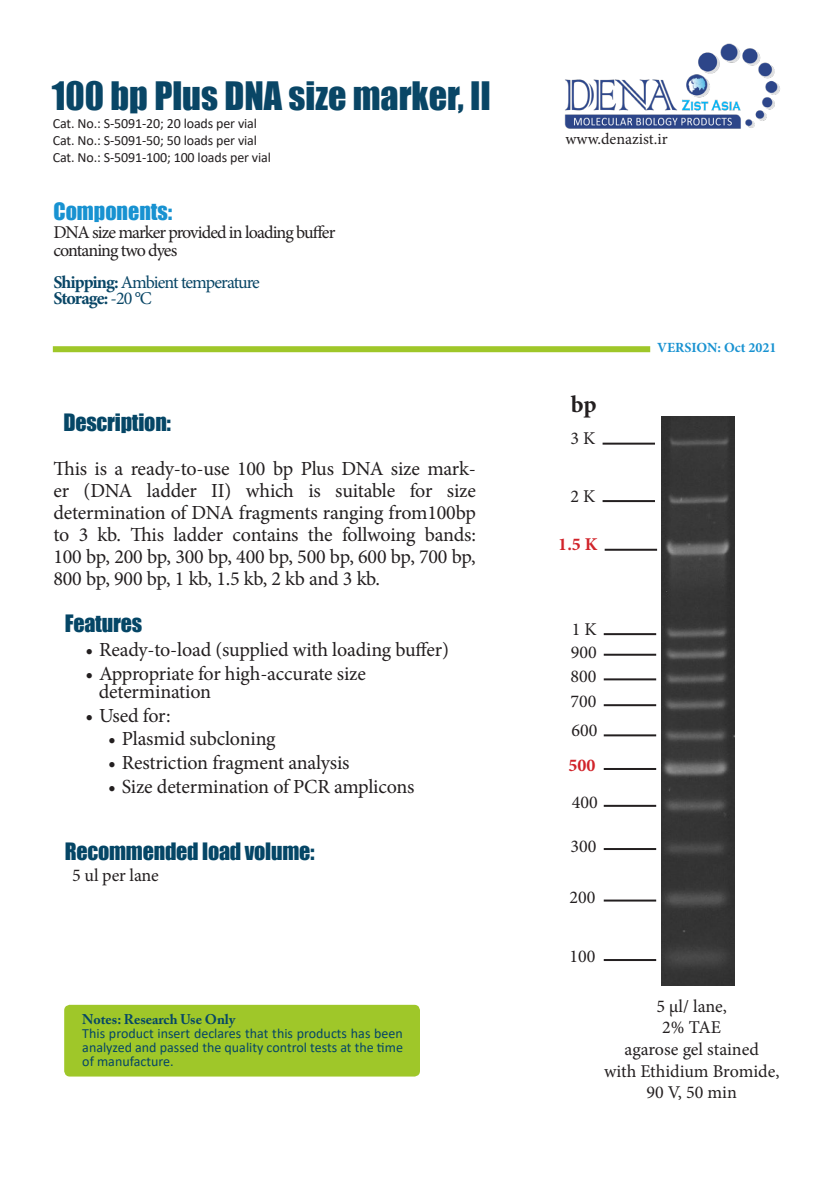
<style>
.page{position:relative;width:840px;height:1191px;background:#fff}
.page>*{position:absolute;margin:0;border:0;box-sizing:border-box;transform-origin:0 0}
.t1{font:36px "Impact";color:#094666}
.t2{font:700 24px "Minion Pro";color:#231f20}
.t3{font:22px "Impact";letter-spacing:-.01em;color:#054666}
.t4{font:22px "Impact";color:#1892d1}
.t5{font:20px/22px "Minion Pro";letter-spacing:-.01em;color:#231f20;text-align:justify}
.t6{font:18px "Minion Pro";letter-spacing:-.01em;color:#231f20}
.t7{font:18px/18px "Minion Pro";letter-spacing:-.05em;color:#231f20}
.t8{font:18px/16px "Minion Pro";letter-spacing:-.055em;color:#094666}
.t9{font:700 18px "Minion Pro";color:#d1232a}
.t10{font:16px "Minion Pro";color:#231f20}
.t11{font:14px/14px "Calibri";color:#054666;text-align:justify}
.t12{font:14px "Calibri";letter-spacing:-.01em;color:#231f20}
.t13{font:700 14px "Adobe Caslon Pro";color:#054666}
.t14{font:700 14px "Minion Pro";color:#1892d1}
.s1{font-weight:700}
</style>
<div class="page">
<div style="left:53px;top:346px;width:596px;height:6px;background:#9fc729"></div>
<div style="left:64px;top:1004px;width:356px;height:72px;background:#9fc729;border-radius:6px"></div>
<hr style="left:603px;top:633px;width:52px;height:2px;background:#231f20">
<hr style="left:603px;top:653px;width:52px;height:2px;background:#231f20">
<hr style="left:603px;top:678px;width:52px;height:2px;background:#231f20">
<hr style="left:603px;top:704px;width:52px;height:2px;background:#231f20">
<hr style="left:603px;top:734px;width:52px;height:2px;background:#231f20">
<hr style="left:603px;top:768px;width:52px;height:2px;background:#231f20">
<hr style="left:603px;top:805px;width:52px;height:2px;background:#231f20">
<hr style="left:603px;top:848px;width:52px;height:2px;background:#231f20">
<hr style="left:603px;top:959px;width:52px;height:2px;background:#231f20">
<hr style="left:603px;top:899px;width:52px;height:2px;background:#231f20">
<img style="left:661px;top:417px;width:73px;height:568px">
<hr style="left:604px;top:549px;width:52px;height:2px;background:#231f20">
<hr style="left:602px;top:500px;width:52px;height:2px;background:#231f20">
<hr style="left:602px;top:442px;width:52px;height:2px;background:#231f20">
<img style="left:564px;top:43px;width:216px;height:86px">
<p class="t1" style="left:52px;top:68px;width:440px">100 bp Plus DNA size marker, II</p>
<p class="t12" style="left:53px;top:114px;width:205px">Cat. No.: S-5091-20; 20 loads per vial</p>
<p class="t12" style="left:53px;top:131px;width:205px">Cat. No.: S-5091-50; 50 loads per vial</p>
<p class="t12" style="left:53px;top:148px;width:219px">Cat. No.: S-5091-100; 100 loads per vial</p>
<p class="t4" style="left:53px;top:194px;width:120px">Components:</p>
<p class="t7" style="left:53px;top:223px;width:283px">DNA size marker provided in loading buffer contaning two dyes</p>
<p class="t8" style="left:53px;top:274px;width:208px"><span class="s1">Shipping:</span> Ambient temperature<br><span class="s1">Storage:</span> -20 °C</p>
<p class="t3" style="left:63px;top:406px;width:109px">Description:</p>
<p class="t5" style="left:53px;top:458px;width:424px">This is a ready-to-use 100 bp Plus DNA size mark&shy;er (DNA ladder II) which is suitable for size determination of DNA fragments ranging from100bp to 3 kb. This ladder contains the follwoing bands:<br>100 bp, 200 bp, 300 bp, 400 bp, 500 bp, 600 bp, 700 bp, 800 bp, 900 bp, 1 kb, 1.5 kb, 2 kb and 3 kb.</p>
<p class="t3" style="left:65px;top:607px;width:79px">Features</p>
<p class="t5" style="left:85px;top:639px;width:364px">• Ready-to-load (supplied with loading buffer)</p>
<p class="t5" style="left:99px;top:664px;width:268px;line-height:18px;text-indent:-13px">• Appropriate for high-accurate size determination</p>
<p class="t5" style="left:85px;top:704px;width:86px">• Used for:</p>
<p class="t5" style="left:108px;top:728px;width:169px">• Plasmid subcloning</p>
<p class="t5" style="left:108px;top:751px;width:242px">• Restriction fragment analysis</p>
<p class="t5" style="left:108px;top:775px;width:307px">• Size determination of PCR amplicons</p>
<p class="t3" style="left:65px;top:834px;width:251px">Recommended load volume:</p>
<p class="t6" style="left:72px;top:863px;width:88px">5 ul per lane</p>
<p class="t13" style="left:82px;top:1011px;width:154px">Notes: Research Use Only</p>
<p class="t11" style="left:82px;top:1026px;width:322px">This product insert declares that this products has been analyzed and passed the quality control tests at the time of manufacture.</p>
<p class="t10" style="left:565px;top:128px;width:104px">www.denazist.ir</p>
<p class="t2" style="left:570px;top:387px;width:27px">bp</p>
<p class="t6" style="left:570px;top:426px;width:26px">3 K</p>
<p class="t6" style="left:570px;top:484px;width:26px">2 K</p>
<p class="t9" style="left:558px;top:532px;width:41px">1.5 K</p>
<p class="t6" style="left:571px;top:617px;width:26px">1 K</p>
<p class="t6" style="left:570px;top:640px;width:27px">900</p>
<p class="t6" style="left:570px;top:664px;width:27px">800</p>
<p class="t6" style="left:570px;top:689px;width:27px">700</p>
<p class="t6" style="left:571px;top:718px;width:27px">600</p>
<p class="t9" style="left:568px;top:753px;width:28px">500</p>
<p class="t6" style="left:571px;top:790px;width:27px">400</p>
<p class="t6" style="left:570px;top:834px;width:27px">300</p>
<p class="t6" style="left:569px;top:885px;width:27px">200</p>
<p class="t6" style="left:569px;top:944px;width:27px">100</p>
<p class="t14" style="left:656px;top:338px;width:121px">VERSION: Oct 2021</p>
<p class="t6" style="left:656px;top:994px;width:72px">5 μl/ lane,</p>
<p class="t6" style="left:662px;top:1015px;width:60px">2% TAE</p>
<p class="t6" style="left:624px;top:1037px;width:136px">agarose gel stained</p>
<p class="t6" style="left:603px;top:1058px;width:177px">with Ethidium Bromide,</p>
<p class="t6" style="left:646px;top:1080px;width:92px">90 V, 50 min</p>
</div>
